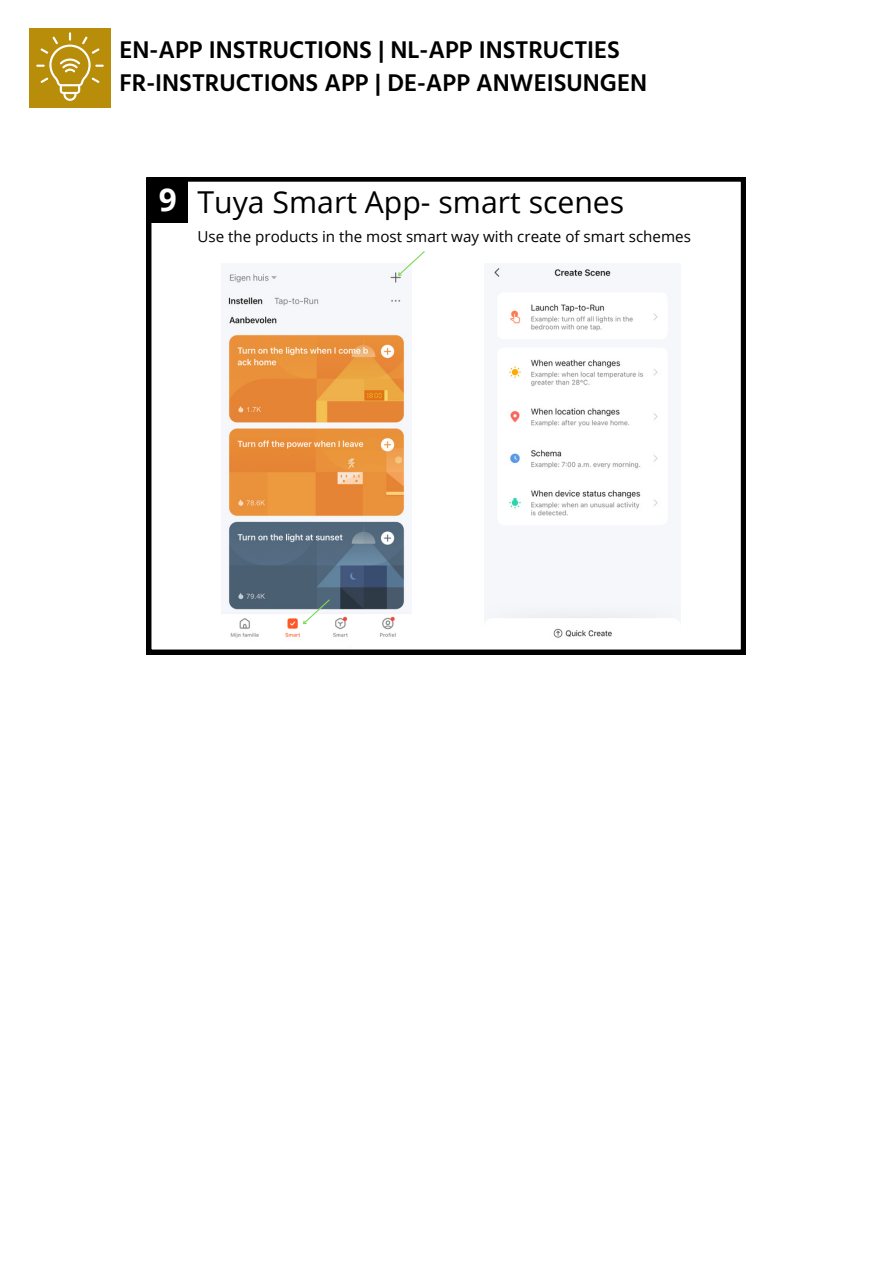
<style>
.page{position:relative;width:893px;height:1264px;background:#fff}
.page>*{position:absolute;margin:0;border:0;box-sizing:border-box;transform-origin:0 0}
.t1{font:30.15px "Open Sans";color:#000}
.t2{font:600 24.75px/33.8px "Hind Jalandhar";color:#000}
.t3{font:15.15px "Open Sans";color:#000}
.s1{font-weight:700;font-size:31.5px;color:#fff}
</style>
<div class="page">
<div style="left:29px;top:28px;width:82px;height:80px;background:#b78d09"></div>
<svg style="left:36px;top:32px;width:68px;height:69px"></svg>
<svg style="left:147px;top:177px;width:598px;height:477px"></svg>
<div style="left:148px;top:177px;width:40px;height:46px;background:#000"></div>
<img style="left:221px;top:263px;width:190px;height:385px">
<img style="left:484px;top:263px;width:196px;height:385px">
<svg style="left:300px;top:598px;width:31px;height:29px"></svg>
<svg style="left:395px;top:250px;width:31px;height:29px"></svg>
<p class="t2" style="left:119px;top:32px;width:529px">EN-APP INSTRUCTIONS | NL-APP INSTRUCTIES<br>FR-INSTRUCTIONS APP | DE-APP ANWEISUNGEN</p>
<p class="t1" style="left:159px;top:181px;width:467px"><span class="s1">9</span> Tuya Smart App- smart scenes</p>
<p class="t3" style="left:197px;top:226px;width:495px">Use the products in the most smart way with create of smart schemes</p>
</div>
